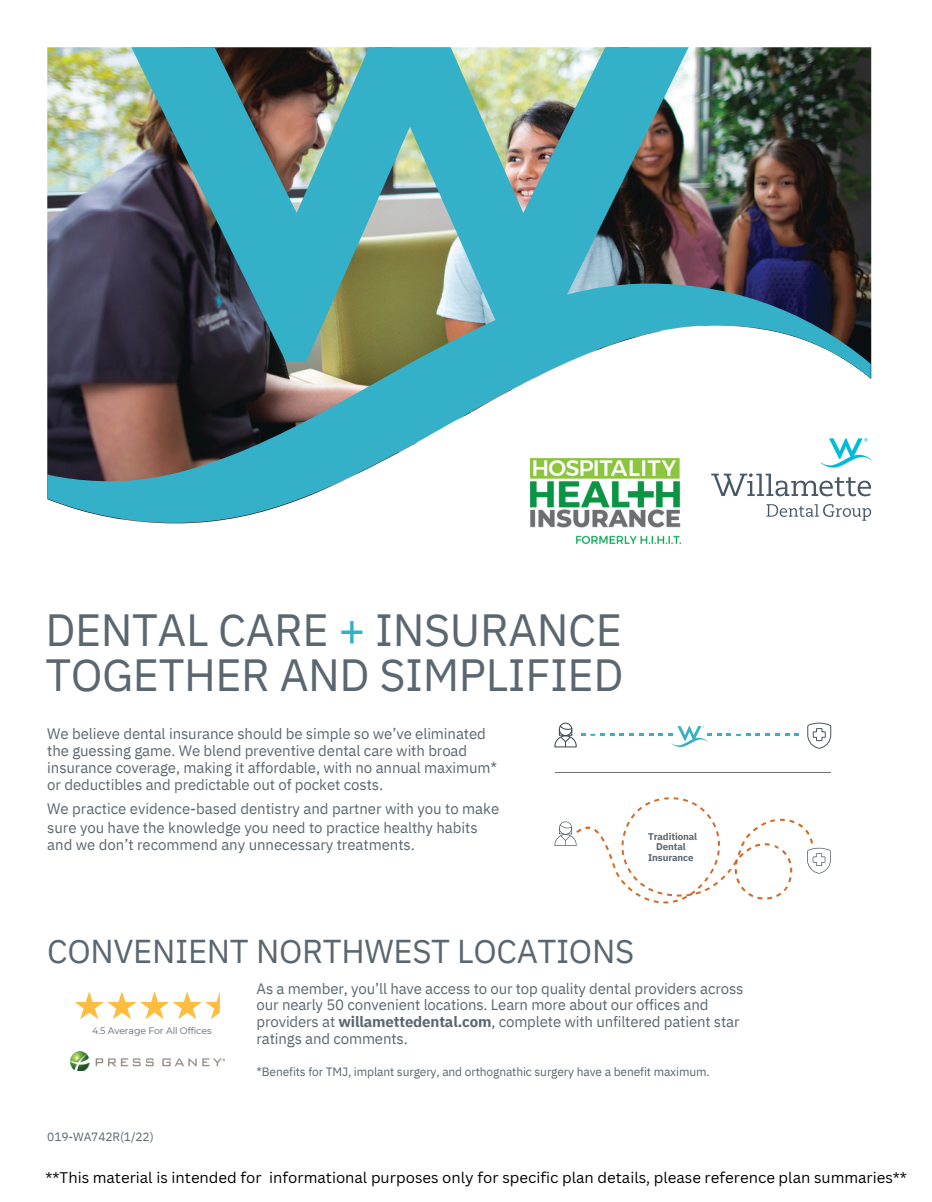
<style>
.page{position:relative;width:932px;height:1202px;background:#fff}
.page>*{position:absolute;margin:0;border:0;box-sizing:border-box;transform-origin:0 0}
.t1{font:45px/45px "IBM Plex Sans";letter-spacing:-.01em;color:#5b6770}
.t2{font:33px "IBM Plex Sans";letter-spacing:-.01em;color:#5b6770}
.t3{font:15px/16.8px "IBM Plex Sans";letter-spacing:-.005em;color:#5b6770}
.t4{font:15px "Canva Sans";color:#000}
.t5{font:12px "IBM Plex Sans";letter-spacing:-.01em;color:#5b6770}
.t6{font:700 9.75px/10.2px "IBM Plex Sans";letter-spacing:-.01em;color:#5c6871;text-align:center}
.t7{font:9.3px "Montserrat";letter-spacing:-.01em;color:#5b6770}
.s1{color:#34b0c8}
.s2{font-weight:700}
</style>
<div class="page">
<hr style="left:555px;top:772px;width:275px;height:1px;background:#717171">
<div style="left:559px;top:723px;width:13px;height:13px;border:1px solid #38454c;border-radius:50%"></div>
<svg style="left:807px;top:722px;width:24px;height:27px"></svg>
<svg style="left:554px;top:725px;width:245px;height:22px"></svg>
<svg style="left:621px;top:798px;width:209px;height:101px"></svg>
<svg style="left:554px;top:821px;width:22px;height:25px"></svg>
<img style="left:47px;top:47px;width:825px;height:476px">
<svg style="left:711px;top:473px;width:160px;height:23px"></svg>
<svg style="left:766px;top:504px;width:105px;height:17px"></svg>
<svg style="left:820px;top:438px;width:51px;height:29px"></svg>
<img style="left:70px;top:1051px;width:154px;height:19px">
<svg style="left:75px;top:992px;width:145px;height:27px"></svg>
<img style="left:530px;top:459px;width:150px;height:84px">
<h1 class="t1" style="left:45px;top:607px;width:579px">DENTAL CARE <span class="s1">+</span> INSURANCE<br>TOGETHER AND SIMPLIFIED</h1>
<p class="t3" style="left:47px;top:725px;width:451px">We believe dental insurance should be simple so we’ve eliminated the guessing game. We blend preventive dental care with broad insurance coverage, making it affordable, with no annual maximum* or deductibles and predictable out of pocket costs.</p>
<p class="t3" style="left:47px;top:798px;width:453px;line-height:19.2px">We practice evidence-based dentistry and partner with you to make sure you have the knowledge you need to practice healthy habits</p>
<p class="t3" style="left:47px;top:835px;width:369px">and we don’t recommend any unnecessary treatments.</p>
<p class="t6" style="left:648px;top:831px;width:50px">Traditional<br>Dental<br>Insurance</p>
<h2 class="t2" style="left:47px;top:929px;width:588px">CONVENIENT NORTHWEST LOCATIONS</h2>
<p class="t7" style="left:92px;top:1025px;width:121px">4.5 Average For All Offices</p>
<p class="t5" style="left:47px;top:1128px;width:108px">019-WA742R(1/22)</p>
<p class="t3" style="left:256px;top:979px;width:488px">As a member, you’ll have access to our top quality dental providers across our nearly 50 convenient locations. Learn more about our offices and providers at <span class="s2">willamettedental.com</span>, complete with unfiltered patient star ratings and comments.</p>
<p class="t5" style="left:256px;top:1063px;width:454px">*Benefits for TMJ, implant surgery, and orthognathic surgery have a benefit maximum.</p>
<p class="t4" style="left:45px;top:1166px;width:863px">**This material is intended for informational purposes only for specific plan details, please reference plan summaries**</p>
</div>
